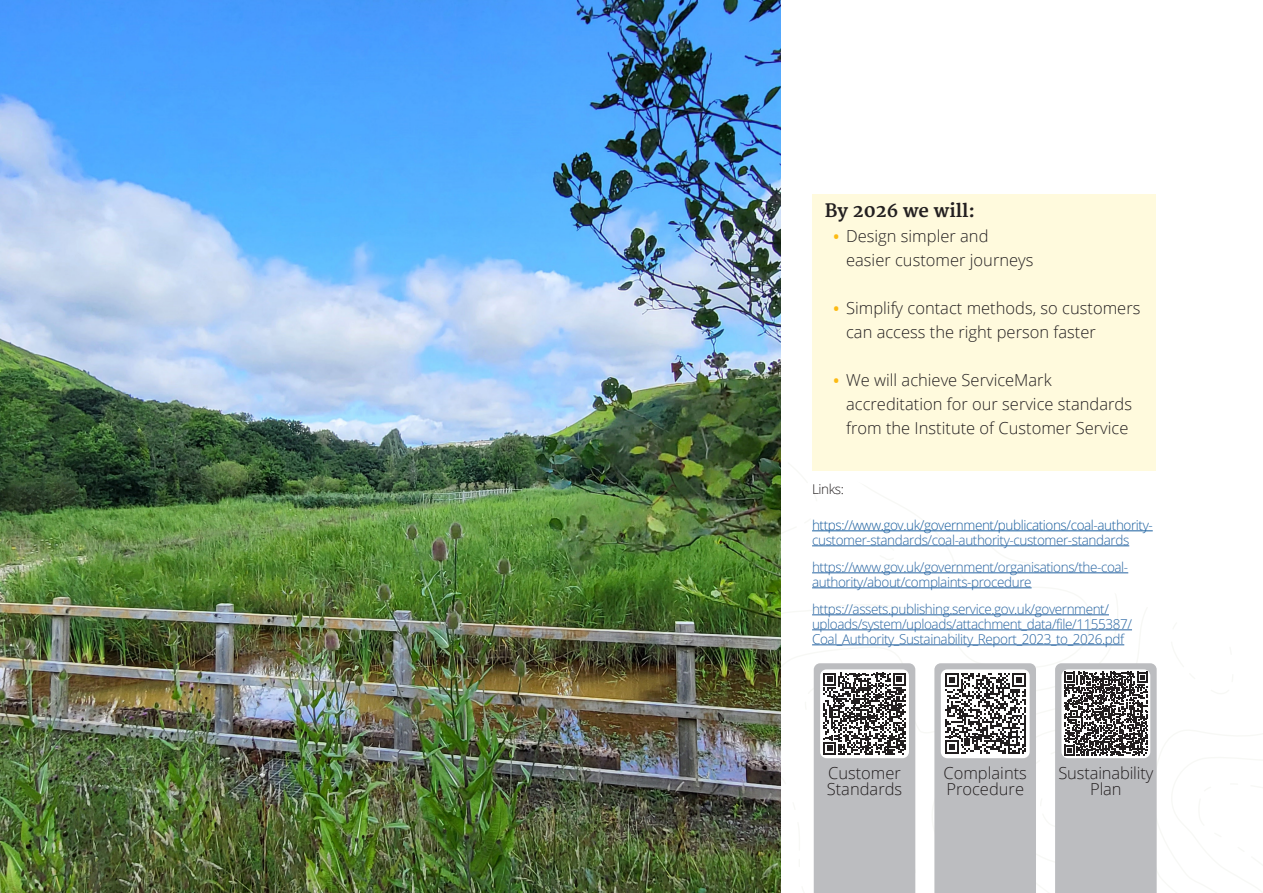
<style>
.page{position:relative;width:1263px;height:893px;background:#fff}
.page>*{position:absolute;margin:0;border:0;box-sizing:border-box;transform-origin:0 0}
.t1{font:700 18px "Merriweather";color:#231f20}
.t2{font:300 16.5px/24px "Open Sans";color:#231f20}
.t3{font:300 13.5px/15px "Open Sans";letter-spacing:-.03em;color:#2563a1}
.t4{font:300 13.5px/15px "Open Sans";letter-spacing:-.03em;color:#175d9e}
.t5{font:300 13.5px "Open Sans";letter-spacing:-.03em;color:#231f20}
.s1{font-weight:700;font-size:15px;color:#fcba13}
.s2{color:#2563a1}
</style>
<div class="page">
<img style="left:0;top:0;width:780px;height:893px">
<svg style="left:934px;top:644px;width:223px;height:249px"></svg>
<svg style="left:813px;top:663px;width:103px;height:230px"></svg>
<hr style="left:812px;top:530px;width:341px;height:1px;background:#175d9e">
<hr style="left:812px;top:545px;width:317px;height:1px;background:#2563a1">
<hr style="left:812px;top:572px;width:316px;height:1px;background:#2563a1">
<hr style="left:812px;top:587px;width:219px;height:1px;background:#2563a1">
<hr style="left:812px;top:614px;width:297px;height:1px;background:#2563a1">
<hr style="left:812px;top:629px;width:320px;height:1px;background:#2563a1">
<hr style="left:812px;top:644px;width:312px;height:1px;background:#2563a1">
<div style="left:812px;top:194px;width:343px;height:277px;background:#fffadd"></div>
<p class="t1" style="left:825px;top:200px;width:152px">By 2026 we will:</p>
<p class="t2" style="left:846px;top:224px;width:189px;text-indent:-13px"><span class="s1">•</span> Design simpler and easier customer journeys</p>
<p class="t2" style="left:846px;top:296px;width:296px;text-indent:-13px"><span class="s1">•</span> Simplify contact methods, so customers can access the right person faster</p>
<p class="t2" style="left:846px;top:368px;width:287px;text-indent:-13px"><span class="s1">•</span> We will achieve ServiceMark accreditation for our service standards from the Institute of Customer Service</p>
<h4 class="t5" style="left:812px;top:480px;width:33px">Links:</h4>
<p class="t4" style="left:812px;top:517px;width:342px">https://www.gov.uk/government/publications/coal-authority&shy;<span class="s2">customer-standards/coal-authority-customer-standards</span></p>
<p class="t3" style="left:812px;top:559px;width:318px">https://www.gov.uk/government/organisations/the-coal&shy;authority/about/complaints-procedure</p>
<p class="t3" style="left:812px;top:601px;width:321px">https://assets.publishing.service.gov.uk/government/ uploads/system/uploads/attachment_data/file/1155387/<br>Coal_Authority_Sustainability_Report_2023_to_2026.pdf</p>
<p class="t2" style="left:827px;top:764px;width:77px;line-height:16.5px">Customer<br>Standards</p>
<p class="t2" style="left:943px;top:764px;width:85px;line-height:16.5px">Complaints<br>Procedure</p>
<p class="t2" style="left:1058px;top:764px;width:96px;line-height:16.5px;text-align:center">Sustainability<br>Plan</p>
</div>
